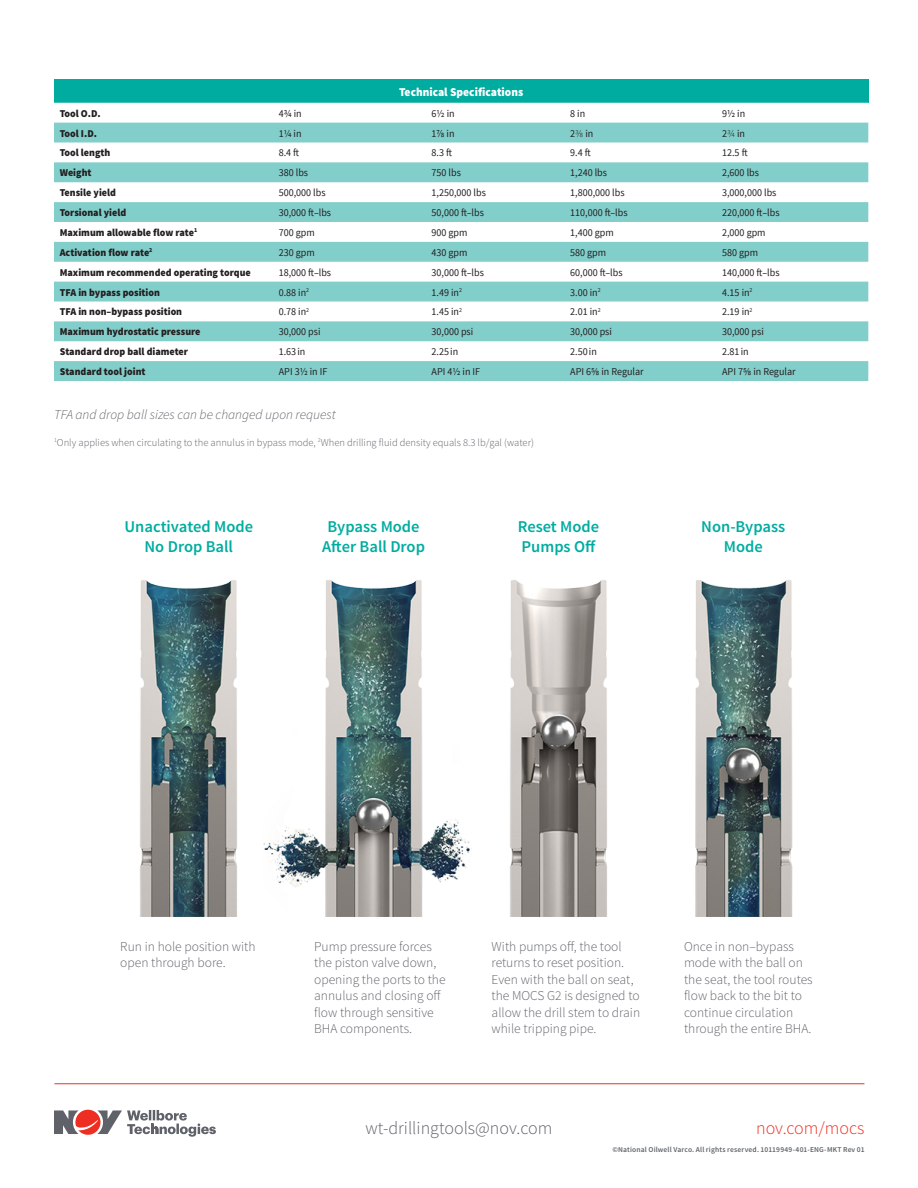
<style>
.page{position:relative;width:918px;height:1188px;background:#fff}
.page>*{position:absolute;margin:0;border:0;box-sizing:border-box;transform-origin:0 0}
.t1{font:300 18px "Source Sans Pro";color:#5f6369}
.t2{font:300 18px "Source Sans Pro";color:#ee2e22}
.t3{font:600 16.5px "Source Sans Pro";color:#00aca0}
.t4{font:300 13.5px "Source Sans Pro";color:#5f6369}
.t5{font:italic 300 13.5px "Source Sans Pro";color:#5f6369}
.t6{font:900 12px "Source Sans Pro";color:#fff;scale:.96 1}
.t7{font:10.5px "Source Sans Pro";color:#231f20;scale:.96 1}
.t8{font:900 10.5px "Source Sans Pro";color:#231f20;scale:.96 1}
.t9{font:300 10.5px "Source Sans Pro";color:#5f6369}
.t10{font:600 7.5px "Source Sans Pro";letter-spacing:.02em;color:#5f6369}
.s1{font-weight:300}
</style>
<div class="page">
<hr style="left:54px;top:1083px;width:810px;height:1px;background:#ee2e22">
<svg style="left:54px;top:1110px;width:162px;height:27px"></svg>
<img style="left:324px;top:580px;width:99px;height:336px">
<img style="left:695px;top:580px;width:98px;height:336px">
<img style="left:423px;top:580px;width:184px;height:336px">
<img style="left:140px;top:580px;width:184px;height:336px">
<div style="left:54px;top:80px;width:814px;height:23px;background:#00aca0"></div>
<svg style="left:54px;top:123px;width:814px;height:258px;fill:#82ceca"></svg>
<p class="t6" style="left:399px;top:84px;width:131px">Technical Specifications</p>
<p class="t8" style="left:60px;top:106px;width:44px">Tool O.D.</p>
<p class="t7" style="left:279px;top:107px;width:25px">4¾ in</p>
<p class="t7" style="left:432px;top:107px;width:26px">6½ in</p>
<p class="t7" style="left:570px;top:107px;width:17px">8 in</p>
<p class="t7" style="left:722px;top:107px;width:26px">9½ in</p>
<p class="t8" style="left:60px;top:126px;width:40px">Tool I.D.</p>
<p class="t7" style="left:279px;top:127px;width:25px">1¼ in</p>
<p class="t7" style="left:432px;top:127px;width:26px">1⅞ in</p>
<p class="t7" style="left:570px;top:127px;width:26px">2<span class="s1">⅜</span> in</p>
<p class="t7" style="left:722px;top:127px;width:25px">2<span class="s1">¾</span> in</p>
<p class="t8" style="left:60px;top:146px;width:54px">Tool length</p>
<p class="t7" style="left:279px;top:146px;width:23px">8.4 ft</p>
<p class="t7" style="left:432px;top:146px;width:23px">8.3 ft</p>
<p class="t7" style="left:570px;top:146px;width:23px">9.4 ft</p>
<p class="t7" style="left:722px;top:146px;width:28px">12.5 ft</p>
<p class="t8" style="left:60px;top:166px;width:35px">Weight</p>
<p class="t7" style="left:279px;top:166px;width:32px">380 lbs</p>
<p class="t7" style="left:432px;top:166px;width:32px">750 lbs</p>
<p class="t7" style="left:570px;top:166px;width:40px">1,240 lbs</p>
<p class="t7" style="left:722px;top:166px;width:40px">2,600 lbs</p>
<p class="t8" style="left:60px;top:186px;width:60px">Tensile yield</p>
<p class="t7" style="left:279px;top:186px;width:50px">500,000 lbs</p>
<p class="t7" style="left:432px;top:186px;width:58px">1,250,000 lbs</p>
<p class="t7" style="left:570px;top:186px;width:58px">1,800,000 lbs</p>
<p class="t7" style="left:722px;top:186px;width:58px">3,000,000 lbs</p>
<p class="t8" style="left:60px;top:206px;width:71px">Torsional yield</p>
<p class="t7" style="left:279px;top:206px;width:56px">30,000 ft–lbs</p>
<p class="t7" style="left:432px;top:206px;width:56px">50,000 ft–lbs</p>
<p class="t7" style="left:570px;top:206px;width:61px">110,000 ft–lbs</p>
<p class="t7" style="left:722px;top:206px;width:61px">220,000 ft–lbs</p>
<p class="t8" style="left:60px;top:226px;width:145px">Maximum allowable flow rate<sup>1</sup></p>
<p class="t7" style="left:279px;top:226px;width:39px">700 gpm</p>
<p class="t7" style="left:432px;top:226px;width:39px">900 gpm</p>
<p class="t7" style="left:570px;top:226px;width:47px">1,400 gpm</p>
<p class="t7" style="left:722px;top:226px;width:47px">2,000 gpm</p>
<p class="t8" style="left:60px;top:245px;width:98px">Activation flow rate<sup>2</sup></p>
<p class="t7" style="left:279px;top:246px;width:39px">230 gpm</p>
<p class="t7" style="left:432px;top:246px;width:39px">430 gpm</p>
<p class="t7" style="left:570px;top:246px;width:39px">580 gpm</p>
<p class="t7" style="left:722px;top:246px;width:39px">580 gpm</p>
<p class="t8" style="left:60px;top:265px;width:201px">Maximum recommended operating torque</p>
<p class="t7" style="left:279px;top:266px;width:56px">18,000 ft–lbs</p>
<p class="t7" style="left:432px;top:266px;width:56px">30,000 ft–lbs</p>
<p class="t7" style="left:570px;top:266px;width:56px">60,000 ft–lbs</p>
<p class="t7" style="left:722px;top:266px;width:61px">140,000 ft–lbs</p>
<p class="t8" style="left:60px;top:285px;width:106px">TFA in bypass position</p>
<p class="t7" style="left:279px;top:286px;width:33px">0.88 in<sup>2</sup></p>
<p class="t7" style="left:432px;top:286px;width:33px">1.49 in<sup>2</sup></p>
<p class="t7" style="left:570px;top:286px;width:33px">3.00 in<sup>2</sup></p>
<p class="t7" style="left:722px;top:286px;width:33px">4.15 in<sup>2</sup></p>
<p class="t8" style="left:60px;top:305px;width:129px">TFA in non–bypass position</p>
<p class="t7" style="left:279px;top:305px;width:33px">0.78 in<sup>2</sup></p>
<p class="t7" style="left:432px;top:305px;width:33px">1.45 in<sup>2</sup></p>
<p class="t7" style="left:570px;top:305px;width:33px">2.01 in<sup>2</sup></p>
<p class="t7" style="left:722px;top:305px;width:33px">2.19 in<sup>2</sup></p>
<p class="t8" style="left:60px;top:325px;width:148px">Maximum hydrostatic pressure</p>
<p class="t7" style="left:279px;top:325px;width:45px">30,000 psi</p>
<p class="t7" style="left:432px;top:325px;width:45px">30,000 psi</p>
<p class="t7" style="left:570px;top:325px;width:45px">30,000 psi</p>
<p class="t7" style="left:722px;top:325px;width:45px">30,000 psi</p>
<p class="t8" style="left:60px;top:345px;width:135px">Standard drop ball diameter</p>
<p class="t7" style="left:279px;top:345px;width:29px">1.63in</p>
<p class="t7" style="left:432px;top:345px;width:29px">2.25in</p>
<p class="t7" style="left:570px;top:345px;width:29px">2.50in</p>
<p class="t7" style="left:722px;top:345px;width:29px">2.81in</p>
<p class="t8" style="left:60px;top:365px;width:91px">Standard tool joint</p>
<p class="t7" style="left:279px;top:365px;width:52px">API 3½ in IF</p>
<p class="t7" style="left:432px;top:365px;width:52px">API 4½ in IF</p>
<p class="t7" style="left:570px;top:365px;width:78px">API 6⅝ in Regular</p>
<p class="t7" style="left:722px;top:365px;width:78px">API 7⅝ in Regular</p>
<p class="t5" style="left:54px;top:406px;width:283px">TFA and drop ball sizes can be changed upon request</p>
<p class="t9" style="left:54px;top:436px;width:481px"><sup>1</sup>Only applies when circulating to the annulus in bypass mode, <sup>2</sup>When drilling fluid density equals 8.3 lb/gal (water)</p>
<p class="t3" style="left:124px;top:516px;width:130px">Unactivated Mode</p>
<p class="t3" style="left:145px;top:536px;width:90px">No Drop Ball</p>
<p class="t3" style="left:328px;top:516px;width:94px">Bypass Mode</p>
<p class="t3" style="left:322px;top:536px;width:104px">After Ball Drop</p>
<p class="t3" style="left:518px;top:516px;width:83px">Reset Mode</p>
<p class="t3" style="left:522px;top:536px;width:76px">Pumps Off</p>
<p class="t3" style="left:701px;top:516px;width:86px">Non-Bypass</p>
<p class="t3" style="left:724px;top:536px;width:40px">Mode</p>
<p class="t4" style="left:120px;top:938px;width:137px">Run in hole position with</p>
<p class="t4" style="left:120px;top:955px;width:107px">open through bore.</p>
<p class="t4" style="left:314px;top:938px;width:119px">Pump pressure forces</p>
<p class="t4" style="left:314px;top:955px;width:124px">the piston valve down,</p>
<p class="t4" style="left:314px;top:971px;width:133px">opening the ports to the</p>
<p class="t4" style="left:314px;top:988px;width:128px">annulus and closing off</p>
<p class="t4" style="left:314px;top:1004px;width:121px">flow through sensitive</p>
<p class="t4" style="left:314px;top:1021px;width:100px">BHA components.</p>
<p class="t4" style="left:492px;top:938px;width:132px">With pumps off, the tool</p>
<p class="t4" style="left:492px;top:955px;width:134px">returns to reset position.</p>
<p class="t4" style="left:492px;top:971px;width:144px">Even with the ball on seat,</p>
<p class="t4" style="left:492px;top:988px;width:150px">the MOCS G2 is designed to</p>
<p class="t4" style="left:492px;top:1004px;width:150px">allow the drill stem to drain</p>
<p class="t4" style="left:492px;top:1021px;width:106px">while tripping pipe.</p>
<p class="t4" style="left:684px;top:938px;width:111px">Once in non–bypass</p>
<p class="t4" style="left:684px;top:955px;width:121px">mode with the ball on</p>
<p class="t4" style="left:684px;top:971px;width:130px">the seat, the tool routes</p>
<p class="t4" style="left:684px;top:988px;width:119px">flow back to the bit to</p>
<p class="t4" style="left:684px;top:1004px;width:111px">continue circulation</p>
<p class="t4" style="left:684px;top:1021px;width:129px">through the entire BHA.</p>
<h1 class="t1" style="left:365px;top:1117px;width:188px">wt-drillingtools@nov.com</h1>
<h1 class="t2" style="left:756px;top:1117px;width:110px">nov.com/mocs</h1>
<p class="t10" style="left:612px;top:1145px;width:254px">©National Oilwell Varco. All rights reserved. 10119949-401-ENG-MKT Rev 01</p>
</div>
